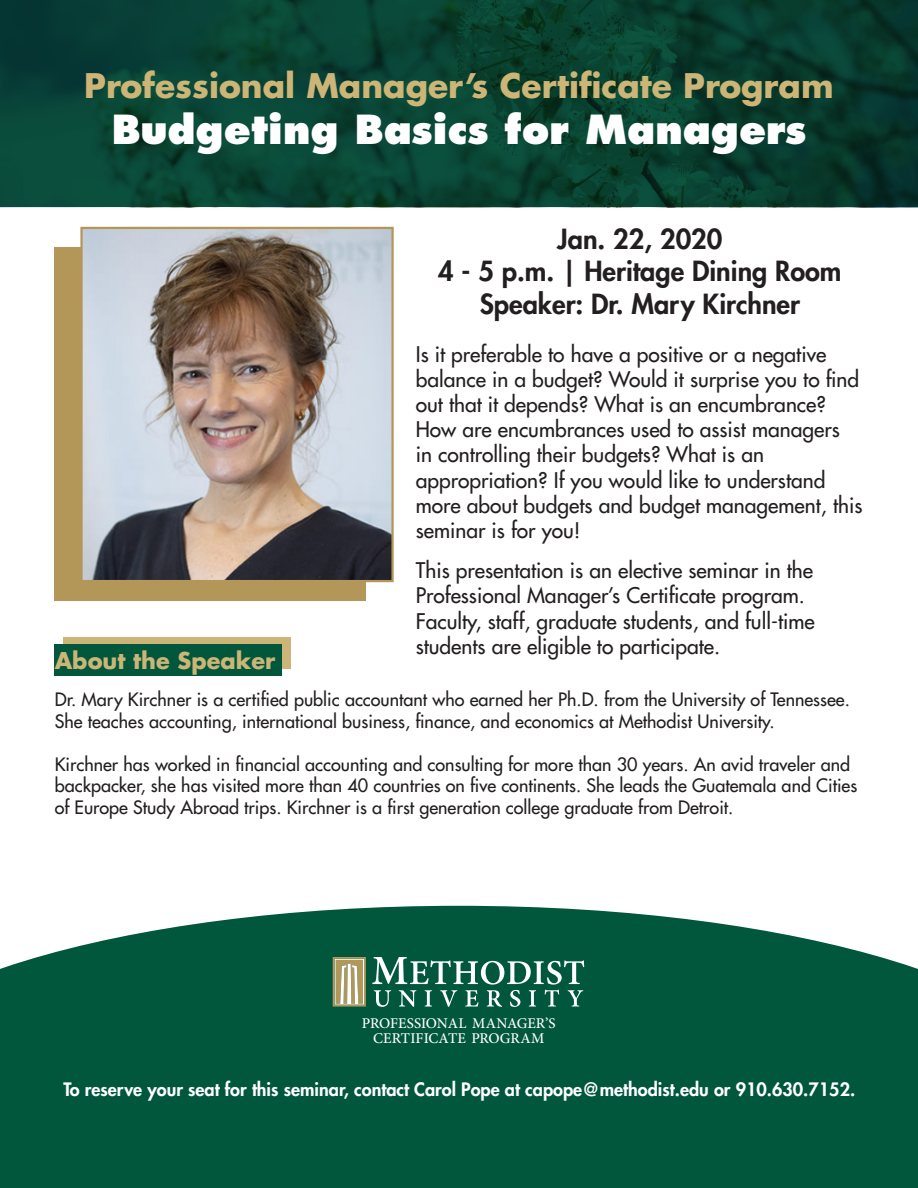
<style>
.page{position:relative;width:918px;height:1188px;background:#fff}
.page>*{position:absolute;margin:0;border:0;box-sizing:border-box;transform-origin:0 0}
.t1{font:800 39px "Futura Std";color:#fff}
.t2{font:700 33px "Futura Std";color:#ccb576}
.t3{font:800 27px "Futura Std";color:#231f20}
.t4{font:700 22.5px "Futura Std";color:#ccb576}
.t5{font:500 21px/25.2px "Futura Std";color:#231f20}
.t6{font:500 18px/21.6px "Futura Std";color:#231f20}
.t7{font:800 18px "Futura Std";color:#fff}
.t8{font:500 14.85px/14.5px "Minion Pro";color:#fff;text-align:center}
</style>
<div class="page">
<svg style="left:0;top:0;width:918px;height:207px;background:#084031"></svg>
<div style="left:54px;top:247px;width:311px;height:354px;background:#b39758"></div>
<img style="left:83px;top:230px;width:308px;height:349px">
<div style="left:80px;top:227px;width:314px;height:355px;border:2px solid #b39758"></div>
<div style="left:64px;top:637px;width:227px;height:32px;background:#ccb576"></div>
<div style="left:55px;top:644px;width:227px;height:32px;background:#00573c"></div>
<svg style="left:0;top:906px;width:918px;height:282px;background:#12634a"></svg>
<svg style="left:372px;top:957px;width:212px;height:50px;background:#3c7e6a"></svg>
<svg style="left:333px;top:957px;width:33px;height:50px"></svg>
<p class="t2" style="left:84px;top:63px;width:751px">Professional Manager’s Certificate Program</p>
<p class="t1" style="left:112px;top:105px;width:696px">Budgeting Basics for Managers</p>
<p class="t3" style="left:557px;top:222px;width:167px">Jan. 22, 2020</p>
<p class="t3" style="left:438px;top:254px;width:405px">4 - 5 p.m. | Heritage Dining Room</p>
<p class="t3" style="left:480px;top:287px;width:322px">Speaker: Dr. Mary Kirchner</p>
<p class="t5" style="left:416px;top:341px;width:448px">Is it preferable to have a positive or a negative balance in a budget? Would it surprise you to find out that it depends? What is an encumbrance?<br>How are encumbrances used to assist managers<br>in controlling their budgets? What is an appropriation? If you would like to understand more about budgets and budget management, this seminar is for you!</p>
<p class="t5" style="left:416px;top:558px;width:400px">This presentation is an elective seminar in the Professional Manager’s Certificate program.<br>Faculty, staff, graduate students, and full-time students are eligible to participate.</p>
<p class="t4" style="left:55px;top:645px;width:222px">About the Speaker</p>
<p class="t6" style="left:55px;top:689px;width:797px">Dr. Mary Kirchner is a certified public accountant who earned her Ph.D. from the University of Tennessee.<br>She teaches accounting, international business, finance, and economics at Methodist University.</p>
<p class="t6" style="left:55px;top:754px;width:804px">Kirchner has worked in financial accounting and consulting for more than 30 years. An avid traveler and backpacker, she has visited more than 40 countries on five continents. She leads the Guatemala and Cities of Europe Study Abroad trips. Kirchner is a first generation college graduate from Detroit.</p>
<p class="t8" style="left:362px;top:1016px;width:195px">PROFESSIONAL MANAGER’S<br>CERTIFICATE PROGRAM</p>
<p class="t7" style="left:63px;top:1078px;width:793px">To reserve your seat for this seminar, contact Carol Pope at capope@methodist.edu or 910.630.7152.</p>
</div>
